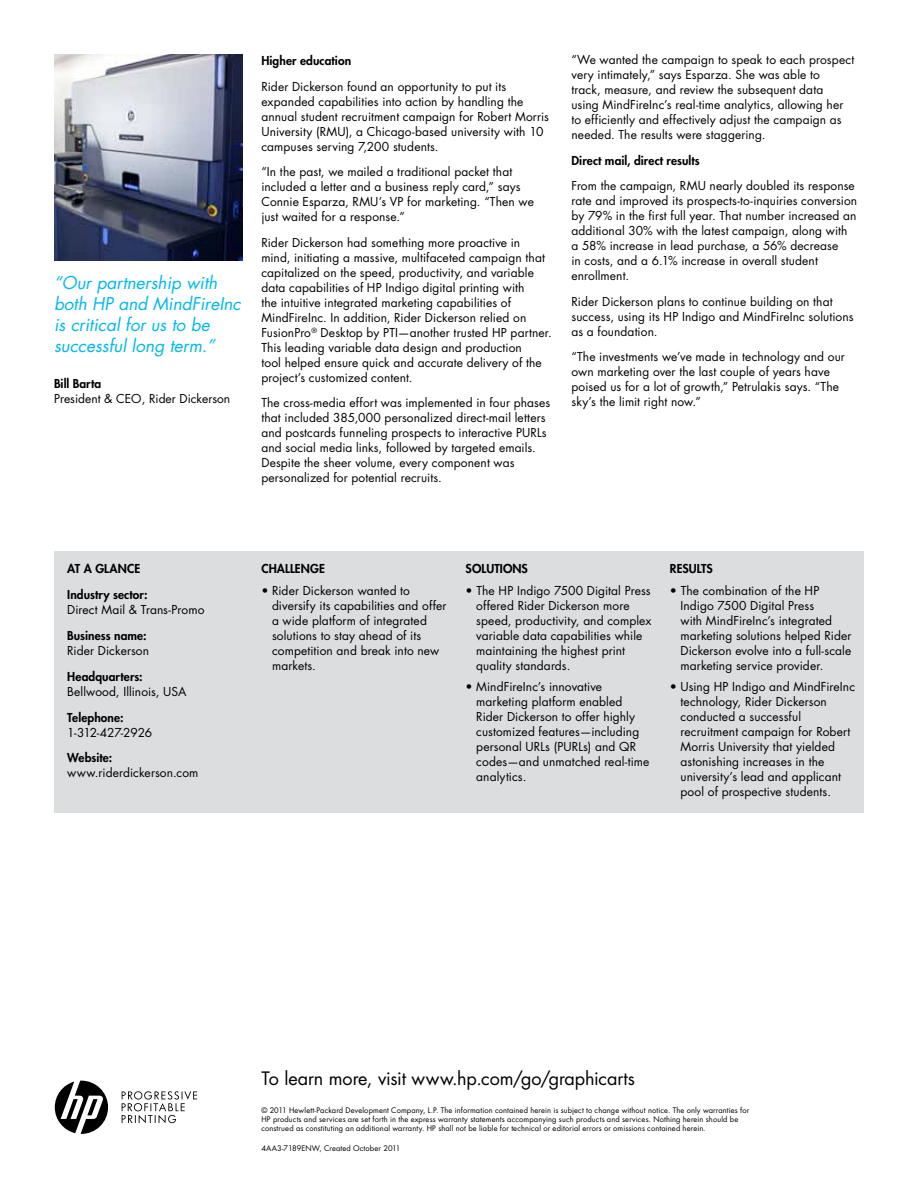
<style>
.page{position:relative;width:918px;height:1188px;background:#fff}
.page>*{position:absolute;margin:0;border:0;box-sizing:border-box;transform-origin:0 0}
.main-_body{font:18px "Futura Std";letter-spacing:-.01em;color:#000}
.main-_body-2{font:italic 17.25px/20.7px "Futura Std";color:#00b7f1}
.main-_body-3{font:12px/15px "Futura Std";letter-spacing:.01em;color:#000}
.sub-headers{font:12px/15px "Futura Std";letter-spacing:.01em;color:#000}
.main-_body-4{font:800 12px "Futura Std";letter-spacing:.005em;color:#000}
.sub-headers-2{font:800 12px "Futura Std";letter-spacing:.005em;color:#000}
.main-_body-5{font:12px/15px "Futura Std";letter-spacing:-.025em;color:#000}
.main-_body-6{font:7.5px/9px "Futura Std";letter-spacing:.02em;color:#000}
.s1{font-weight:800}
</style>
<div class="page">
<div style="left:54px;top:551px;width:810px;height:262px;background:#dcddde"></div>
<img style="left:54px;top:54px;width:189px;height:207px">
<svg style="left:122px;top:1091px;width:75px;height:32px"></svg>
<svg style="left:55px;top:1081px;width:53px;height:53px"></svg>
<p class="main-_body-2" style="left:54px;top:273px;width:188px">“Our partnership with both HP and MindFireInc is critical for us to be successful long term.”</p>
<p class="main-_body-4" style="left:54px;top:376px;width:49px">Bill Barta</p>
<p class="main-_body-3" style="left:54px;top:391px;width:178px">President &amp; CEO, Rider Dickerson</p>
<p class="main-_body-4" style="left:261px;top:53px;width:91px">Higher education</p>
<p class="main-_body-3" style="left:261px;top:79px;width:289px">Rider Dickerson found an opportunity to put its expanded capabilities into action by handling the annual student recruitment campaign for Robert Morris University (RMU), a Chicago-based university with 10 campuses serving 7,200 students.</p>
<p class="main-_body-3" style="left:261px;top:164px;width:274px">“In the past, we mailed a traditional packet that included a letter and a business reply card,” says Connie Esparza, RMU’s VP for marketing. “Then we just waited for a response.”</p>
<p class="main-_body-3" style="left:261px;top:235px;width:292px">Rider Dickerson had something more proactive in mind, initiating a massive, multifaceted campaign that capitalized on the speed, productivity, and variable data capabilities of HP Indigo digital printing with<br>the intuitive integrated marketing capabilities of MindFireInc. In addition, Rider Dickerson relied on FusionPro<sup>®</sup> Desktop by PTI—another trusted HP partner.<br>This leading variable data design and production<br>tool helped ensure quick and accurate delivery of the project’s customized content.</p>
<p class="main-_body-3" style="left:261px;top:396px;width:290px">The cross-media effort was implemented in four phases that included 385,000 personalized direct-mail letters and postcards funneling prospects to interactive PURLs and social media links, followed by targeted emails.<br>Despite the sheer volume, every component was personalized for potential recruits.</p>
<p class="main-_body-3" style="left:572px;top:52px;width:284px">“We wanted the campaign to speak to each prospect very intimately,” says Esparza. She was able to<br>track, measure, and review the subsequent data<br>using MindFireInc’s real-time analytics, allowing her to efficiently and effectively adjust the campaign as needed. The results were staggering.</p>
<p class="main-_body-4" style="left:572px;top:153px;width:130px">Direct mail, direct results</p>
<p class="main-_body-3" style="left:572px;top:178px;width:287px">From the campaign, RMU nearly doubled its response rate and improved its prospects-to-inquiries conversion by 79% in the first full year. That number increased an additional 30% with the latest campaign, along with a 58% increase in lead purchase, a 56% decrease<br>in costs, and a 6.1% increase in overall student enrollment.</p>
<p class="main-_body-3" style="left:572px;top:294px;width:284px">Rider Dickerson plans to continue building on that success, using its HP Indigo and MindFireInc solutions as a foundation.</p>
<p class="main-_body-3" style="left:572px;top:350px;width:275px">“The investments we’ve made in technology and our own marketing over the last couple of years have poised us for a lot of growth,” Petrulakis says. “The sky’s the limit right now.”</p>
<p class="main-_body-4" style="left:67px;top:561px;width:74px">AT A GLANCE</p>
<p class="main-_body-3" style="left:67px;top:587px;width:139px"><span class="s1">Industry sector:<br></span>Direct Mail &amp; Trans-Promo</p>
<p class="main-_body-3" style="left:67px;top:628px;width:83px"><span class="s1">Business name:<br></span>Rider Dickerson</p>
<p class="main-_body-3" style="left:67px;top:669px;width:121px"><span class="s1">Headquarters:<br></span>Bellwood, Illinois, USA</p>
<p class="main-_body-5" style="left:67px;top:710px;width:86px"><span class="s1">Telephone:<br></span>1-312-427-2926</p>
<p class="main-_body-3" style="left:67px;top:751px;width:133px"><span class="s1">Website: </span>www.riderdickerson.com</p>
<p class="sub-headers-2" style="left:261px;top:561px;width:65px">CHALLENGE</p>
<p class="sub-headers" style="left:272px;top:583px;width:176px;text-indent:-11px">• Rider Dickerson wanted to diversify its capabilities and offer a wide platform of integrated solutions to stay ahead of its competition and break into new markets.</p>
<p class="sub-headers-2" style="left:466px;top:561px;width:64px">SOLUTIONS</p>
<p class="sub-headers" style="left:476px;top:583px;width:177px;text-indent:-11px">• The HP Indigo 7500 Digital Press offered Rider Dickerson more speed, productivity, and complex variable data capabilities while maintaining the highest print quality standards.</p>
<p class="sub-headers" style="left:476px;top:679px;width:175px;text-indent:-11px">• MindFireInc’s innovative marketing platform enabled<br>Rider Dickerson to offer highly customized features—including personal URLs (PURLs) and QR codes—and unmatched real-time analytics.</p>
<p class="sub-headers-2" style="left:670px;top:561px;width:45px">RESULTS</p>
<p class="sub-headers" style="left:681px;top:583px;width:173px;text-indent:-11px">• The combination of the HP<br>Indigo 7500 Digital Press<br>with MindFireInc’s integrated marketing solutions helped Rider<br>Dickerson evolve into a full-scale marketing service provider.</p>
<p class="sub-headers" style="left:681px;top:679px;width:176px;text-indent:-11px">• Using HP Indigo and MindFireInc technology, Rider Dickerson conducted a successful recruitment campaign for Robert<br>Morris University that yielded astonishing increases in the university’s lead and applicant pool of prospective students.</p>
<p class="main-_body" style="left:261px;top:1066px;width:375px">To learn more, visit www.hp.com/go/graphicarts</p>
<p class="main-_body-6" style="left:261px;top:1106px;width:489px">© 2011 Hewlett-Packard Development Company, L.P. The information contained herein is subject to change without notice. The only warranties for<br>HP products and services are set forth in the express warranty statements accompanying such products and services. Nothing herein should be construed as constituting an additional warranty. HP shall not be liable for technical or editorial errors or omissions contained herein.</p>
<p class="main-_body-6" style="left:261px;top:1144px;width:141px">4AA3-7189ENW, Created October 2011</p>
</div>
